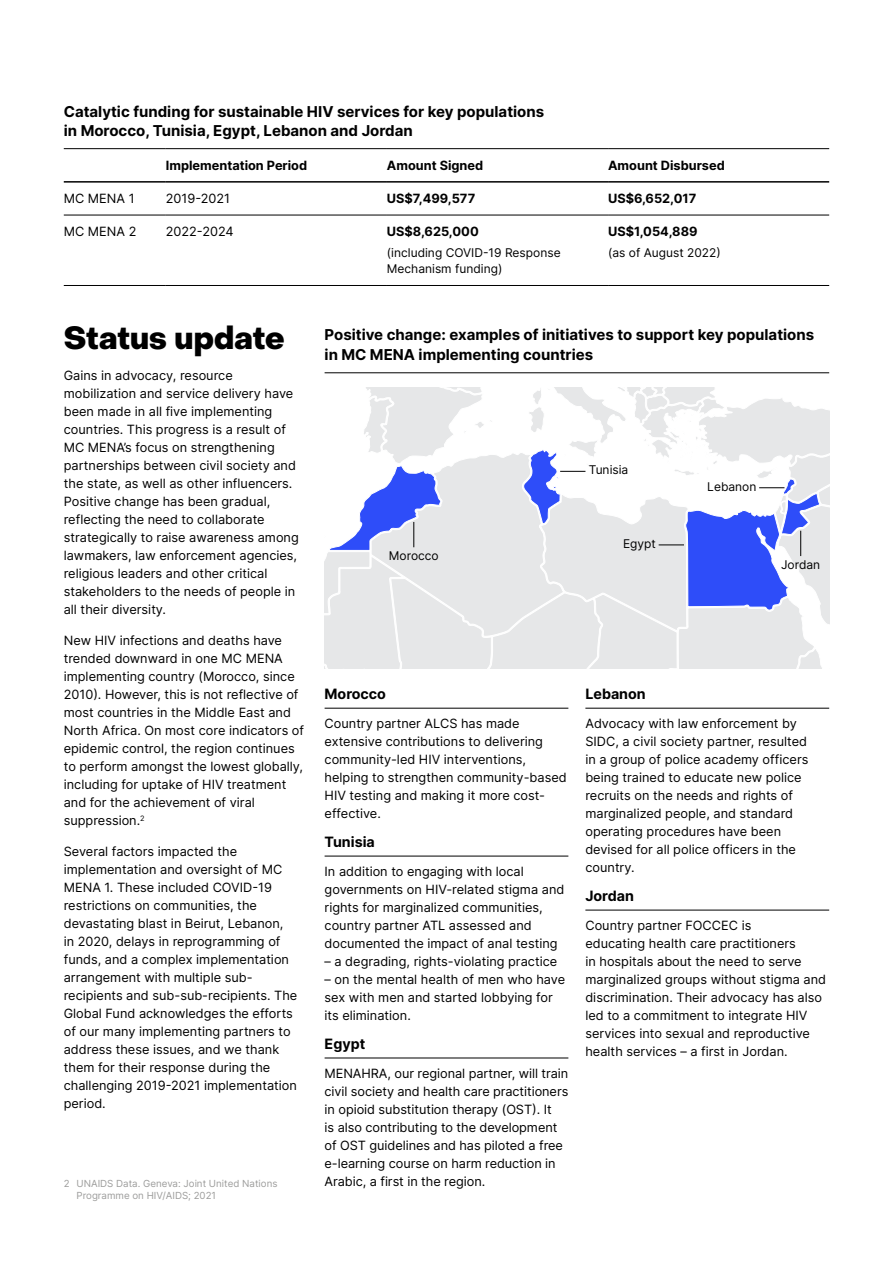
<style>
.page{position:relative;width:893px;height:1263px;background:#fff}
.page>*{position:absolute;margin:0;border:0;box-sizing:border-box;transform-origin:0 0}
.t1{font:800 31.5px "Object Sans";color:#000}
.t2{font:700 15px/19.5px "Inter";color:#000}
.t3{font:700 14.25px "Inter";color:#000}
.t4{font:12.75px/18px "Inter";color:#000}
.t5{font:700 12.75px "Inter";color:#000}
.t6{font:12px/16.5px "Inter";color:#000}
.t7{font:9.75px/12px "Inter";color:#9d9d9c}
</style>
<div class="page">
<svg style="left:325px;top:387px;width:505px;height:282px"></svg>
<hr style="left:325px;top:372px;width:504px;height:1px;background:#000">
<hr style="left:64px;top:215px;width:102px;height:1px;background:#000">
<hr style="left:166px;top:215px;width:221px;height:1px;background:#000">
<hr style="left:387px;top:215px;width:221px;height:1px;background:#000">
<hr style="left:608px;top:215px;width:221px;height:1px;background:#000">
<hr style="left:64px;top:285px;width:102px;height:1px;background:#000">
<hr style="left:166px;top:285px;width:221px;height:1px;background:#000">
<hr style="left:387px;top:285px;width:221px;height:1px;background:#000">
<hr style="left:608px;top:285px;width:221px;height:1px;background:#000">
<hr style="left:64px;top:181px;width:102px;height:2px;background:#000">
<hr style="left:166px;top:181px;width:221px;height:2px;background:#000">
<hr style="left:387px;top:181px;width:221px;height:2px;background:#000">
<hr style="left:608px;top:181px;width:221px;height:2px;background:#000">
<hr style="left:64px;top:148px;width:102px;height:1px;background:#000">
<hr style="left:166px;top:148px;width:221px;height:1px;background:#000">
<hr style="left:387px;top:148px;width:221px;height:1px;background:#000">
<hr style="left:608px;top:148px;width:221px;height:1px;background:#000">
<hr style="left:325px;top:708px;width:243px;height:1px;background:#000">
<hr style="left:325px;top:856px;width:243px;height:1px;background:#000">
<hr style="left:325px;top:1058px;width:243px;height:1px;background:#000">
<hr style="left:585px;top:708px;width:244px;height:1px;background:#000">
<hr style="left:585px;top:910px;width:244px;height:1px;background:#000">
<p class="t2" style="left:64px;top:101px;width:482px">Catalytic funding for sustainable HIV services for key populations in Morocco, Tunisia, Egypt, Lebanon and Jordan</p>
<p class="t5" style="left:166px;top:156px;width:143px">Implementation Period</p>
<p class="t5" style="left:387px;top:156px;width:98px">Amount Signed</p>
<p class="t5" style="left:608px;top:156px;width:118px">Amount Disbursed</p>
<p class="t4" style="left:64px;top:189px;width:72px">MC MENA 1</p>
<p class="t4" style="left:166px;top:189px;width:66px">2019-2021</p>
<p class="t5" style="left:387px;top:189px;width:90px">US$7,499,577</p>
<p class="t5" style="left:608px;top:189px;width:90px">US$6,652,017</p>
<p class="t4" style="left:64px;top:222px;width:74px">MC MENA 2</p>
<p class="t4" style="left:166px;top:222px;width:69px">2022-2024</p>
<p class="t5" style="left:387px;top:222px;width:93px">US$8,625,000</p>
<p class="t6" style="left:387px;top:244px;width:175px">(including COVID-19 Response<br>Mechanism funding)</p>
<p class="t5" style="left:608px;top:222px;width:91px">US$1,054,889</p>
<p class="t6" style="left:608px;top:244px;width:114px">(as of August 2022)</p>
<h1 class="t1" style="left:64px;top:319px;width:222px">Status update</h1>
<p class="t4" style="left:64px;top:366px;width:237px">Gains in advocacy, resource mobilization and service delivery have been made in all five implementing countries. This progress is a result of MC MENA’s focus on strengthening partnerships between civil society and the state, as well as other influencers.<br>Positive change has been gradual, reflecting the need to collaborate strategically to raise awareness among lawmakers, law enforcement agencies, religious leaders and other critical stakeholders to the needs of people in all their diversity.</p>
<p class="t4" style="left:64px;top:631px;width:242px">New HIV infections and deaths have trended downward in one MC MENA implementing country (Morocco, since 2010). However, this is not reflective of most countries in the Middle East and North Africa. On most core indicators of epidemic control, the region continues to perform amongst the lowest globally, including for uptake of HIV treatment and for the achievement of viral suppression.<sup>2</sup></p>
<p class="t4" style="left:64px;top:842px;width:235px">Several factors impacted the implementation and oversight of MC MENA 1. These included COVID-19 restrictions on communities, the devastating blast in Beirut, Lebanon,<br>in 2020, delays in reprogramming of funds, and a complex implementation arrangement with multiple sub&shy;recipients and sub-sub-recipients. The Global Fund acknowledges the efforts of our many implementing partners to address these issues, and we thank them for their response during the challenging 2019-2021 implementation period.</p>
<p class="t7" style="left:77px;top:1177px;width:202px;text-indent:-13px">2 UNAIDS Data. Geneva: Joint United Nations<br>Programme on HIV/AIDS; 2021</p>
<p class="t2" style="left:325px;top:325px;width:491px">Positive change: examples of initiatives to support key populations in MC MENA implementing countries</p>
<p class="t6" style="left:389px;top:547px;width:51px">Morocco</p>
<p class="t6" style="left:589px;top:461px;width:41px">Tunisia</p>
<p class="t6" style="left:623px;top:535px;width:34px">Egypt</p>
<p class="t6" style="left:707px;top:478px;width:51px">Lebanon</p>
<p class="t6" style="left:781px;top:556px;width:41px">Jordan</p>
<p class="t3" style="left:325px;top:684px;width:63px">Morocco</p>
<p class="t4" style="left:325px;top:714px;width:244px">Country partner ALCS has made extensive contributions to delivering community-led HIV interventions, helping to strengthen community-based<br>HIV testing and making it more cost&shy;effective.</p>
<p class="t3" style="left:325px;top:832px;width:52px">Tunisia</p>
<p class="t4" style="left:325px;top:862px;width:241px">In addition to engaging with local governments on HIV-related stigma and rights for marginalized communities, country partner ATL assessed and documented the impact of anal testing</p>
<p class="t4" style="left:325px;top:952px;width:234px">– a degrading, rights-violating practice</p>
<p class="t4" style="left:325px;top:970px;width:242px">– on the mental health of men who have sex with men and started lobbying for its elimination.</p>
<p class="t3" style="left:325px;top:1034px;width:42px">Egypt</p>
<p class="t4" style="left:325px;top:1064px;width:245px">MENAHRA, our regional partner, will train civil society and health care practitioners in opioid substitution therapy (OST). It<br>is also contributing to the development of OST guidelines and has piloted a free e-learning course on harm reduction in Arabic, a first in the region.</p>
<p class="t3" style="left:585px;top:684px;width:62px">Lebanon</p>
<p class="t4" style="left:585px;top:714px;width:225px">Advocacy with law enforcement by<br>SIDC, a civil society partner, resulted in a group of police academy officers being trained to educate new police recruits on the needs and rights of marginalized people, and standard operating procedures have been devised for all police officers in the country.</p>
<p class="t3" style="left:585px;top:886px;width:50px">Jordan</p>
<p class="t4" style="left:585px;top:916px;width:242px">Country partner FOCCEC is<br>educating health care practitioners<br>in hospitals about the need to serve marginalized groups without stigma and discrimination. Their advocacy has also led to a commitment to integrate HIV services into sexual and reproductive health services – a first in Jordan.</p>
</div>
